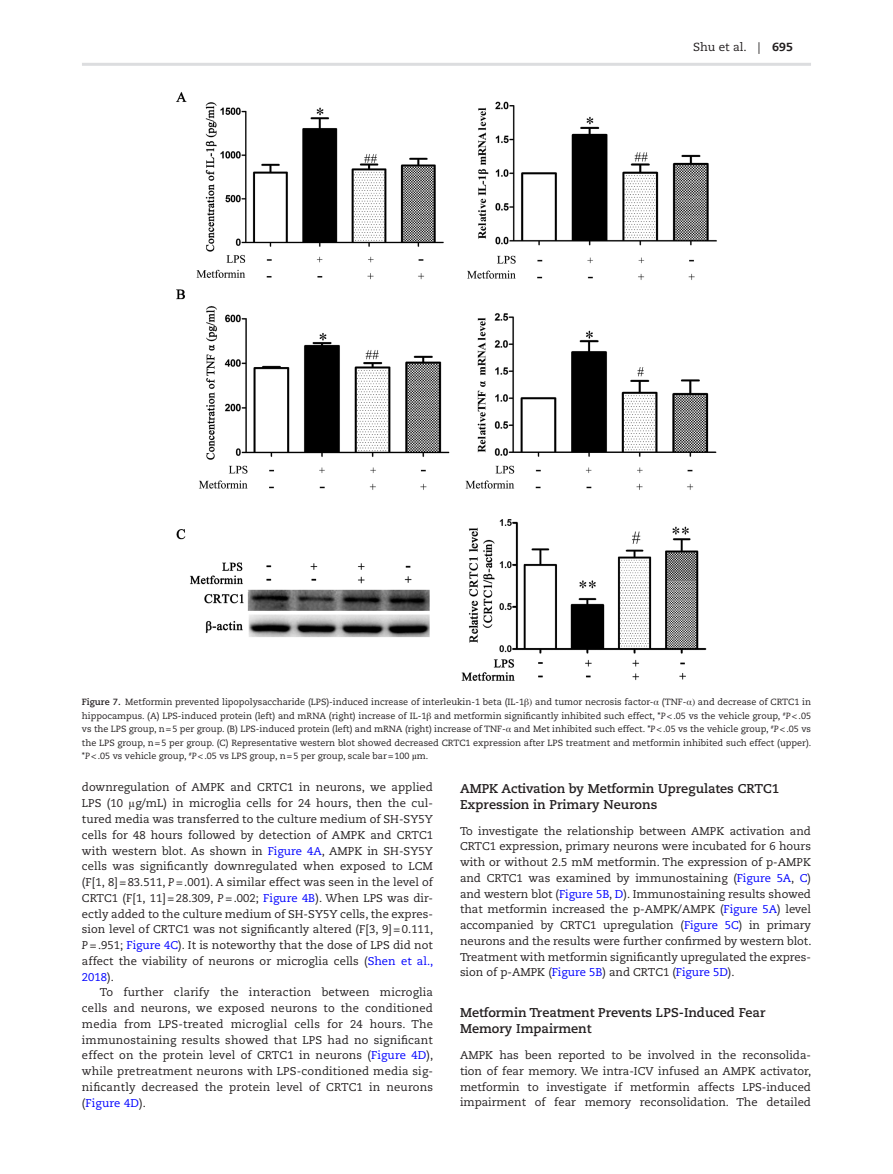
<style>
.page{position:relative;width:893px;height:1174px;background:#fff}
.page>*{position:absolute;margin:0;border:0;box-sizing:border-box;transform-origin:0 0}
.t1{font:700 12.75px/16.5px "Caecilia LT Std";color:#231f20}
.t2{font:11.7px "Caecilia LT Std";color:#231f20}
.t3{font:11.25px/15.8px "Caecilia LT Std";color:#231f20;text-align:justify}
.t4{font:9px/13.5px "Caecilia LT Std";color:#231f20;text-align:justify}
.s1{font-weight:800}
.s2{font-weight:700}
.s3{font-family:"Gandhari Unicode"}
.s4{font-style:italic}
.s5{color:#00f}
</style>
<div class="page">
<hr style="left:82px;top:63px;width:729px;height:3px;background:#dcdddf">
<img style="left:176px;top:92px;width:541px;height:589px">
<p class="t2" style="left:693px;top:40px;width:101px">Shu et al. | <span class="s1">695</span></p>
<p class="t4" style="left:82px;top:695px;width:731px"><span class="s2">Figure 7.</span> Metformin prevented lipopolysaccharide (LPS)-induced increase of interleukin-1 beta (IL-1<span class="s3">β)</span> and tumor necrosis factor-<span class="s3">α</span> (TNF-<span class="s3">α)</span> and decrease of CRTC1 in hippocampus. (A) LPS-induced protein (left) and mRNA (right) increase of IL-1<span class="s3">β</span> and metformin significantly inhibited such effect, *<span class="s4">P&lt;</span>.05 vs the vehicle group, <sup>#</sup><span class="s4">P&lt;</span>.05 vs the LPS group, n=5 per group. (B) LPS-induced protein (left) and mRNA (right) increase of TNF-<span class="s3">α</span> and Met inhibited such effect. *<span class="s4">P&lt;</span>.05 vs the vehicle group, <sup>#</sup><span class="s4">P&lt;</span>.05 vs the LPS group, n=5 per group. (C) Representative western blot showed decreased CRTC1 expression after LPS treatment and metformin inhibited such effect (upper). *<span class="s4">P&lt;</span>.05 vs vehicle group, <sup>#</sup><span class="s4">P&lt;</span>.05 vs LPS group, n=5 per group, scale bar=100 <span class="s3">µ</span>m.</p>
<p class="t3" style="left:82px;top:780px;width:353px">downregulation of AMPK and CRTC1 in neurons, we applied LPS (10 <span class="s3">μ</span>g/mL) in microglia cells for 24 hours, then the cul&shy;tured media was transferred to the culture medium of SH-SY5Y cells for 48 hours followed by detection of AMPK and CRTC1 with western blot. As shown in <span class="s5">Figure 4A</span>, AMPK in SH-SY5Y cells was significantly downregulated when exposed to LCM (F[1, 8]=83.511, <span class="s4">P</span>=.001). A similar effect was seen in the level of CRTC1 (F[1, 11]=28.309, <span class="s4">P</span>=.002; <span class="s5">Figure 4B</span>). When LPS was dir&shy;ectly added to the culture medium of SH-SY5Y cells, the expres&shy;sion level of CRTC1 was not significantly altered (F[3, 9]=0.111, <span class="s4">P</span>=.951; <span class="s5">Figure 4C</span>). It is noteworthy that the dose of LPS did not affect the viability of neurons or microglia cells (<span class="s5">Shen et al., 2018</span>).</p>
<p class="t3" style="left:82px;top:984px;width:353px;text-indent:18px">To further clarify the interaction between microglia cells and neurons, we exposed neurons to the conditioned media from LPS-treated microglial cells for 24 hours. The immunostaining results showed that LPS had no significant effect on the protein level of CRTC1 in neurons (<span class="s5">Figure 4D</span>), while pretreatment neurons with LPS-conditioned media sig&shy;nificantly decreased the protein level of CRTC1 in neurons (<span class="s5">Figure 4D</span>).</p>
<p class="t1" style="left:460px;top:780px;width:321px">AMPK Activation by Metformin Upregulates CRTC1<br>Expression in Primary Neurons</p>
<p class="t3" style="left:460px;top:823px;width:353px">To investigate the relationship between AMPK activation and CRTC1 expression, primary neurons were incubated for 6 hours with or without 2.5 mM metformin. The expression of p-AMPK and CRTC1 was examined by immunostaining (<span class="s5">Figure 5A</span>, <span class="s5">C</span>) and western blot (<span class="s5">Figure 5B</span>, <span class="s5">D</span>). Immunostaining results showed that metformin increased the p-AMPK/AMPK (<span class="s5">Figure 5A</span>) level accompanied by CRTC1 upregulation (<span class="s5">Figure 5C</span>) in primary neurons and the results were further confirmed by western blot.<br>Treatment with metformin significantly upregulated the expres&shy;sion of p-AMPK (<span class="s5">Figure 5B</span>) and CRTC1 (<span class="s5">Figure 5D</span>).</p>
<p class="t1" style="left:460px;top:1004px;width:307px">Metformin Treatment Prevents LPS-Induced Fear<br>Memory Impairment</p>
<p class="t3" style="left:460px;top:1047px;width:353px">AMPK has been reported to be involved in the reconsolida&shy;tion of fear memory. We intra-ICV infused an AMPK activator, metformin to investigate if metformin affects LPS-induced impairment of fear memory reconsolidation. The detailed</p>
</div>
